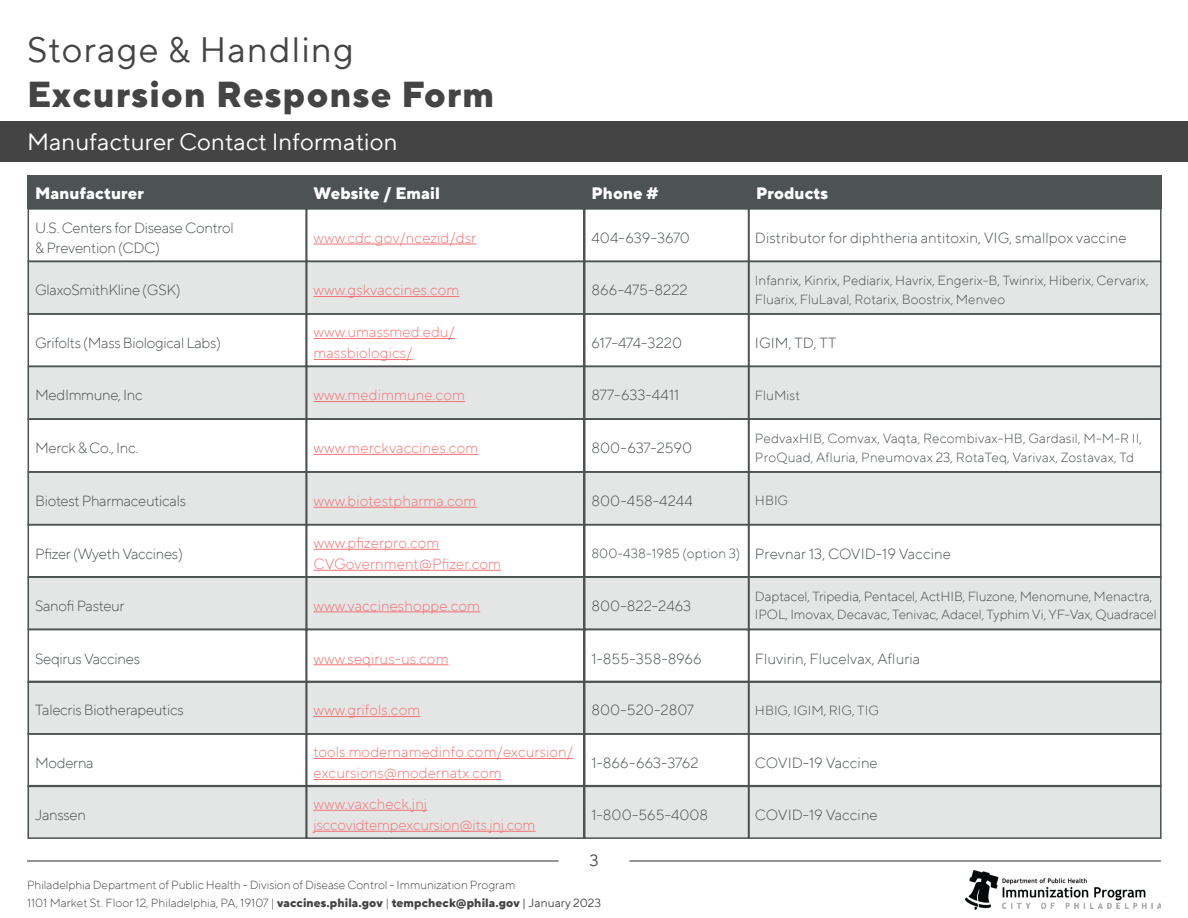
<style>
.page{position:relative;width:1188px;height:918px;background:#fff}
.page>*{position:absolute;margin:0;border:0;box-sizing:border-box;transform-origin:0 0}
.t1{font:800 36px "TT Norms";letter-spacing:.03em;color:#444}
.t2{font:36px "TT Norms";letter-spacing:.03em;color:#444}
.t3{font:24px "TT Norms";color:#fff}
.t4{font:800 16.5px "TT Norms";color:#fff}
.t5{font:16.5px "TT Norms";color:#444}
.t6{font:300 15px/21px "TT Norms";color:#f37375}
.t7{font:300 15px "TT Norms";color:#4d5252}
.t8{font:300 15px/20.2px "TT Norms";letter-spacing:-.025em;color:#4d5252}
.t9{font:300 15px/21px "TT Norms";letter-spacing:-.02em;color:#f37375}
.t10{font:300 13.5px/18.8px "TT Norms";color:#4d5252}
.t11{font:300 12px/18px "TT Norms";letter-spacing:-.01em;color:#444}
.s1{font-weight:800}
.s2{font-weight:400}
</style>
<div class="page">
<div style="left:1px;top:122px;width:1187px;height:40px;background:#444"></div>
<div style="left:28px;top:262px;width:1133px;height:53px;background:#e4e5e5"></div>
<div style="left:28px;top:367px;width:1133px;height:53px;background:#e4e5e5"></div>
<div style="left:28px;top:578px;width:1133px;height:52px;background:#e4e5e5"></div>
<div style="left:28px;top:473px;width:1133px;height:52px;background:#e4e5e5"></div>
<div style="left:28px;top:682px;width:1133px;height:53px;background:#e4e5e5"></div>
<div style="left:28px;top:786px;width:1133px;height:53px;background:#e4e5e5"></div>
<div style="left:28px;top:176px;width:279px;height:33px;background:#4d5252"></div>
<div style="left:306px;top:176px;width:279px;height:33px;background:#4d5252"></div>
<div style="left:584px;top:176px;width:165px;height:33px;background:#4d5252"></div>
<div style="left:748px;top:176px;width:414px;height:33px;background:#4d5252"></div>
<div style="left:28px;top:208px;width:279px;height:54px;border:2px solid #4d5252"></div>
<div style="left:28px;top:524px;width:279px;height:54px;border:2px solid #4d5252"></div>
<div style="left:28px;top:261px;width:279px;height:54px;border:2px solid #4d5252"></div>
<div style="left:28px;top:366px;width:279px;height:54px;border:2px solid #4d5252"></div>
<div style="left:28px;top:576px;width:279px;height:54px;border:2px solid #4d5252"></div>
<div style="left:28px;top:471px;width:279px;height:54px;border:2px solid #4d5252"></div>
<div style="left:28px;top:681px;width:279px;height:54px;border:2px solid #4d5252"></div>
<div style="left:28px;top:785px;width:279px;height:54px;border:2px solid #4d5252"></div>
<div style="left:306px;top:208px;width:279px;height:54px;border:2px solid #4d5252"></div>
<div style="left:306px;top:524px;width:279px;height:54px;border:2px solid #4d5252"></div>
<div style="left:306px;top:261px;width:279px;height:54px;border:2px solid #4d5252"></div>
<div style="left:306px;top:366px;width:279px;height:54px;border:2px solid #4d5252"></div>
<div style="left:306px;top:576px;width:279px;height:54px;border:2px solid #4d5252"></div>
<div style="left:306px;top:471px;width:279px;height:54px;border:2px solid #4d5252"></div>
<div style="left:306px;top:681px;width:279px;height:54px;border:2px solid #4d5252"></div>
<div style="left:306px;top:785px;width:279px;height:54px;border:2px solid #4d5252"></div>
<div style="left:584px;top:208px;width:165px;height:54px;border:2px solid #4d5252"></div>
<div style="left:584px;top:524px;width:165px;height:54px;border:2px solid #4d5252"></div>
<div style="left:584px;top:261px;width:165px;height:54px;border:2px solid #4d5252"></div>
<div style="left:584px;top:366px;width:165px;height:54px;border:2px solid #4d5252"></div>
<div style="left:584px;top:576px;width:165px;height:54px;border:2px solid #4d5252"></div>
<div style="left:584px;top:471px;width:165px;height:54px;border:2px solid #4d5252"></div>
<div style="left:584px;top:681px;width:165px;height:54px;border:2px solid #4d5252"></div>
<div style="left:584px;top:785px;width:165px;height:54px;border:2px solid #4d5252"></div>
<div style="left:748px;top:208px;width:414px;height:54px;border:2px solid #4d5252"></div>
<div style="left:748px;top:524px;width:414px;height:54px;border:2px solid #4d5252"></div>
<div style="left:748px;top:261px;width:414px;height:54px;border:2px solid #4d5252"></div>
<div style="left:748px;top:366px;width:414px;height:54px;border:2px solid #4d5252"></div>
<div style="left:748px;top:576px;width:414px;height:54px;border:2px solid #4d5252"></div>
<div style="left:748px;top:471px;width:414px;height:54px;border:2px solid #4d5252"></div>
<div style="left:748px;top:681px;width:414px;height:54px;border:2px solid #4d5252"></div>
<div style="left:748px;top:785px;width:414px;height:54px;border:2px solid #4d5252"></div>
<img style="left:965px;top:871px;width:196px;height:38px">
<hr style="left:27px;top:860px;width:532px;height:2px;background:#444">
<hr style="left:629px;top:860px;width:532px;height:2px;background:#444">
<hr style="left:314px;top:244px;width:162px;height:1px;background:#f37375">
<hr style="left:314px;top:338px;width:141px;height:1px;background:#f37375">
<hr style="left:314px;top:359px;width:99px;height:1px;background:#f37375">
<hr style="left:314px;top:549px;width:125px;height:1px;background:#f37375">
<hr style="left:314px;top:570px;width:187px;height:1px;background:#f37375">
<hr style="left:314px;top:454px;width:164px;height:1px;background:#f37375">
<hr style="left:314px;top:664px;width:135px;height:1px;background:#f37375">
<hr style="left:314px;top:758px;width:259px;height:1px;background:#f37375">
<hr style="left:314px;top:779px;width:188px;height:1px;background:#f37375">
<hr style="left:314px;top:296px;width:146px;height:1px;background:#f37375">
<hr style="left:314px;top:401px;width:151px;height:1px;background:#f37375">
<hr style="left:314px;top:611px;width:166px;height:1px;background:#f37375">
<hr style="left:314px;top:507px;width:162px;height:1px;background:#f37375">
<hr style="left:314px;top:716px;width:106px;height:1px;background:#f37375">
<hr style="left:314px;top:810px;width:113px;height:1px;background:#f37375">
<hr style="left:314px;top:831px;width:222px;height:1px;background:#f37375">
<h1 class="t2" style="left:27px;top:27px;width:328px">Storage &amp; Handling</h1>
<h1 class="t1" style="left:27px;top:71px;width:469px">Excursion Response Form</h1>
<h2 class="t3" style="left:27px;top:127px;width:372px">Manufacturer Contact Information</h2>
<p class="t4" style="left:35px;top:182px;width:110px">Manufacturer</p>
<p class="t4" style="left:314px;top:182px;width:128px">Website / Email</p>
<p class="t4" style="left:591px;top:182px;width:69px">Phone #</p>
<p class="t4" style="left:756px;top:182px;width:74px">Products</p>
<p class="t8" style="left:35px;top:217px;width:200px">U.S. Centers for Disease Control &amp; Prevention (CDC)</p>
<p class="t6" style="left:314px;top:227px;width:164px">www.cdc.gov/ncezid/dsr</p>
<p class="t7" style="left:591px;top:228px;width:100px">404-639-3670</p>
<p class="t7" style="left:755px;top:228px;width:373px">Distributor for diphtheria antitoxin, VIG, smallpox vaccine</p>
<p class="t8" style="left:35px;top:280px;width:147px">GlaxoSmithKline (GSK)</p>
<p class="t6" style="left:314px;top:279px;width:148px">www.gskvaccines.com</p>
<p class="t7" style="left:591px;top:281px;width:98px">866-475-8222</p>
<p class="t8" style="left:35px;top:332px;width:188px">Grifolts (Mass Biological Labs)</p>
<p class="t6" style="left:314px;top:321px;width:143px">www.umassmed.edu/ massbiologics/</p>
<p class="t7" style="left:591px;top:333px;width:92px">617-474-3220</p>
<p class="t8" style="left:35px;top:385px;width:109px">MedImmune, Inc</p>
<p class="t6" style="left:314px;top:384px;width:153px">www.medimmune.com</p>
<p class="t7" style="left:591px;top:386px;width:89px">877-633-4411</p>
<p class="t8" style="left:35px;top:438px;width:105px">Merck &amp; Co., Inc.</p>
<p class="t6" style="left:314px;top:437px;width:166px">www.merckvaccines.com</p>
<p class="t7" style="left:591px;top:439px;width:102px">800-637-2590</p>
<p class="t8" style="left:35px;top:490px;width:153px">Biotest Pharmaceuticals</p>
<p class="t6" style="left:314px;top:490px;width:164px">www.biotestpharma.com</p>
<p class="t7" style="left:591px;top:492px;width:103px">800-458-4244</p>
<p class="t8" style="left:35px;top:543px;width:149px">Pfizer (Wyeth Vaccines)</p>
<p class="t6" style="left:314px;top:532px;width:189px">www.pfizerpro.com<br>CVGovernment@Pfizer.com</p>
<p class="t10" style="left:591px;top:544px;width:150px">800-438-1985 (option 3)</p>
<p class="t8" style="left:35px;top:595px;width:91px">Sanofi Pasteur</p>
<p class="t6" style="left:314px;top:595px;width:168px">www.vaccineshoppe.com</p>
<p class="t7" style="left:591px;top:596px;width:101px">800-822-2463</p>
<p class="t8" style="left:35px;top:648px;width:106px">Seqirus Vaccines</p>
<p class="t6" style="left:314px;top:648px;width:137px">www.seqirus-us.com</p>
<p class="t7" style="left:591px;top:649px;width:112px">1-855-358-8966</p>
<p class="t8" style="left:35px;top:700px;width:150px">Talecris Biotherapeutics</p>
<p class="t6" style="left:314px;top:699px;width:108px">www.grifols.com</p>
<p class="t7" style="left:591px;top:701px;width:104px">800-520-2807</p>
<p class="t8" style="left:35px;top:752px;width:60px">Moderna</p>
<p class="t6" style="left:314px;top:741px;width:261px">tools.modernamedinfo.com/excursion/ excursions@modernatx.com</p>
<p class="t7" style="left:591px;top:753px;width:109px">1-866-663-3762</p>
<p class="t8" style="left:35px;top:804px;width:52px">Janssen</p>
<p class="t9" style="left:314px;top:793px;width:223px">www.vaxcheck.jnj jsccovidtempexcursion@its.jnj.com</p>
<p class="t7" style="left:591px;top:805px;width:118px">1-800-565-4008</p>
<p class="t5" style="left:589px;top:850px;width:11px">3</p>
<p class="t11" style="left:27px;top:876px;width:576px">Philadelphia Department of Public Health - Division of Disease Control - Immunization Program<br>1101 Market St. Floor 12, Philadelphia, PA, 19107 | <span class="s1">vaccines.phila.gov</span> | <span class="s1">tempcheck@phila.gov</span> <span class="s2">| January 2023</span></p>
<p class="t10" style="left:755px;top:271px;width:395px">Infanrix, Kinrix, Pediarix, Havrix, Engerix-B, Twinrix, Hiberix, Cervarix,<br>Fluarix, FluLaval, Rotarix, Boostrix, Menveo</p>
<p class="t8" style="left:755px;top:332px;width:83px">IGIM, TD, TT</p>
<p class="t10" style="left:755px;top:385px;width:47px">FluMist</p>
<p class="t10" style="left:755px;top:429px;width:389px">PedvaxHIB, Comvax, Vaqta, Recombivax-HB, Gardasil, M-M-R II,<br>ProQuad, Afluria, Pneumovax 23, RotaTeq, Varivax, Zostavax, Td</p>
<p class="t10" style="left:755px;top:491px;width:35px">HBIG</p>
<p class="t7" style="left:755px;top:544px;width:198px">Prevnar 13, COVID-19 Vaccine</p>
<p class="t10" style="left:755px;top:586px;width:403px">Daptacel, Tripedia, Pentacel, ActHIB, Fluzone, Menomune, Menactra,<br>IPOL, Imovax, Decavac, Tenivac, Adacel, Typhim Vi, YF-Vax, Quadracel</p>
<p class="t7" style="left:755px;top:649px;width:167px">Fluvirin, Flucelvax, Afluria</p>
<p class="t10" style="left:755px;top:700px;width:126px">HBIG, IGIM, RIG, TIG</p>
<p class="t7" style="left:755px;top:753px;width:124px">COVID-19 Vaccine</p>
<p class="t7" style="left:755px;top:805px;width:124px">COVID-19 Vaccine</p>
</div>
